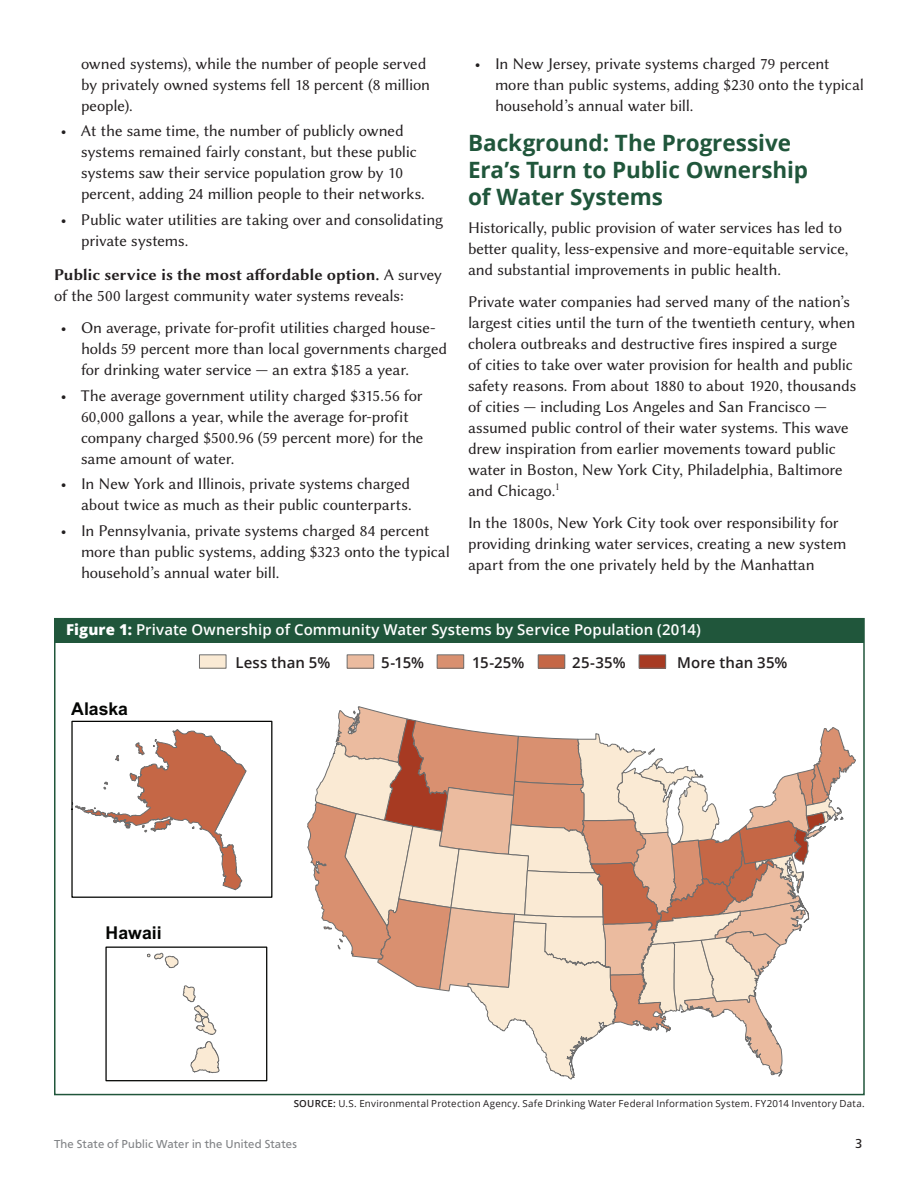
<style>
.page{position:relative;width:918px;height:1188px;background:#fff}
.page>*{position:absolute;margin:0;border:0;box-sizing:border-box;transform-origin:0 0}
.t1{font:700 22.5px/27px "Open Sans";letter-spacing:-.005em;color:#20563b}
.t2{font:700 17.7px "Arial";color:#040503}
.t3{font:16.5px/21px "Lin Biolinum O";letter-spacing:-.01em;color:#231f20}
.t4{font:16.5px "Lin Biolinum OB";letter-spacing:-.005em;color:#231f20}
.t5{font:600 15px "Open Sans";letter-spacing:.005em;color:#fff}
.t6{font:600 15px "Open Sans";letter-spacing:.005em;color:#231f20}
.t7{font:13.5px "Carto Gothic Std";color:#231f20}
.t8{font:12px "Carto Gothic Std";letter-spacing:.01em;color:#808285}
.t9{font:9.75px "Open Sans";letter-spacing:.025em;color:#231f20}
.s1{font-family:"Lin Biolinum O"}
.s2{font-weight:800}
.s3{font-weight:600}
</style>
<div class="page">
<svg style="left:307px;top:706px;width:549px;height:374px"></svg>
<svg style="left:71px;top:720px;width:202px;height:178px"></svg>
<svg style="left:105px;top:946px;width:163px;height:136px"></svg>
<div style="left:199px;top:655px;width:27px;height:13px;background:#faead4"></div>
<div style="left:347px;top:655px;width:27px;height:13px;background:#ebbb9f"></div>
<div style="left:347px;top:655px;width:27px;height:13px;border:1px solid #6e6e6e"></div>
<div style="left:437px;top:655px;width:27px;height:13px;background:#d99070"></div>
<div style="left:437px;top:655px;width:27px;height:13px;border:1px solid #6e6e6e"></div>
<div style="left:538px;top:655px;width:27px;height:13px;background:#c56746"></div>
<div style="left:538px;top:655px;width:27px;height:13px;border:1px solid #6e6e6e"></div>
<div style="left:639px;top:655px;width:27px;height:13px;background:#a73a22"></div>
<div style="left:639px;top:655px;width:27px;height:13px;border:1px solid #6e6e6e"></div>
<div style="left:54px;top:618px;width:810px;height:25px;background:#20563b"></div>
<p class="t3" style="left:81px;top:54px;width:351px">owned systems), while the number of people served by privately owned systems fell 18 percent (8 million people).</p>
<p class="t3" style="left:81px;top:122px;width:345px;text-indent:-20px">• At the same time, the number of publicly owned systems remained fairly constant, but these public systems saw their service population grow by 10 percent, adding 24 million people to their networks.</p>
<p class="t3" style="left:81px;top:211px;width:364px;text-indent:-20px">• Public water utilities are taking over and consolidating private systems.</p>
<p class="t4" style="left:54px;top:269px;width:390px">Public service is the most affordable option. <span class="s1">A survey</span></p>
<p class="t3" style="left:54px;top:287px;width:351px">of the 500 largest community water systems reveals:</p>
<p class="t3" style="left:81px;top:319px;width:368px;text-indent:-20px">• On average, private for-profit utilities charged house&shy;holds 59 percent more than local governments charged for drinking water service — an extra $185 a year.</p>
<p class="t3" style="left:81px;top:387px;width:344px;text-indent:-20px">• The average government utility charged $315.56 for 60,000 gallons a year, while the average for-profit company charged $500.96 (59 percent more) for the same amount of water.</p>
<p class="t3" style="left:61px;top:475px;width:352px;text-align:right">• In New York and Illinois, private systems charged about twice as much as their public counterparts.</p>
<p class="t3" style="left:81px;top:522px;width:370px;text-indent:-20px">• In Pennsylvania, private systems charged 84 percent more than public systems, adding $323 onto the typical household’s annual water bill.</p>
<p class="t3" style="left:495px;top:55px;width:371px;text-indent:-20px">• In New Jersey, private systems charged 79 percent more than public systems, adding $230 onto the typical household’s annual water bill.</p>
<h1 class="t1" style="left:468px;top:129px;width:342px">Background: The Progressive<br>Era’s Turn to Public Ownership of Water Systems</h1>
<p class="t3" style="left:468px;top:219px;width:382px">Historically, public provision of water services has led to better quality, less-expensive and more-equitable service, and substantial improvements in public health.</p>
<p class="t3" style="left:468px;top:293px;width:390px">Private water companies had served many of the nation’s largest cities until the turn of the twentieth century, when cholera outbreaks and destructive fires inspired a surge<br>of cities to take over water provision for health and public safety reasons. From about 1880 to about 1920, thousands of cities — including Los Angeles and San Francisco — assumed public control of their water systems. This wave drew inspiration from earlier movements toward public water in Boston, New York City, Philadelphia, Baltimore and Chicago.<sup>1</sup></p>
<p class="t3" style="left:468px;top:513px;width:380px">In the 1800s, New York City took over responsibility for providing drinking water services, creating a new system apart from the one privately held by the Manhattan</p>
<p class="t5" style="left:66px;top:619px;width:636px"><span class="s2">Figure 1:</span> Private Ownership of Community Water Systems by Service Population (2014)</p>
<p class="t2" style="left:71px;top:698px;width:58px">Alaska</p>
<p class="t6" style="left:235px;top:653px;width:96px">Less than 5%</p>
<p class="t6" style="left:381px;top:653px;width:44px">5-15%</p>
<p class="t6" style="left:472px;top:653px;width:54px">15-25%</p>
<p class="t6" style="left:572px;top:653px;width:55px">25-35%</p>
<p class="t6" style="left:677px;top:653px;width:112px">More than 35%</p>
<p class="t2" style="left:106px;top:922px;width:58px">Hawaii</p>
<p class="t9" style="left:294px;top:1097px;width:572px"><span class="s3">SOURCE:</span> U.S. Environmental Protection Agency. Safe Drinking Water Federal Information System. FY2014 Inventory Data.</p>
<p class="t8" style="left:54px;top:1139px;width:244px">The State of Public Water in the United States</p>
<p class="t7" style="left:855px;top:1138px;width:9px">3</p>
</div>
